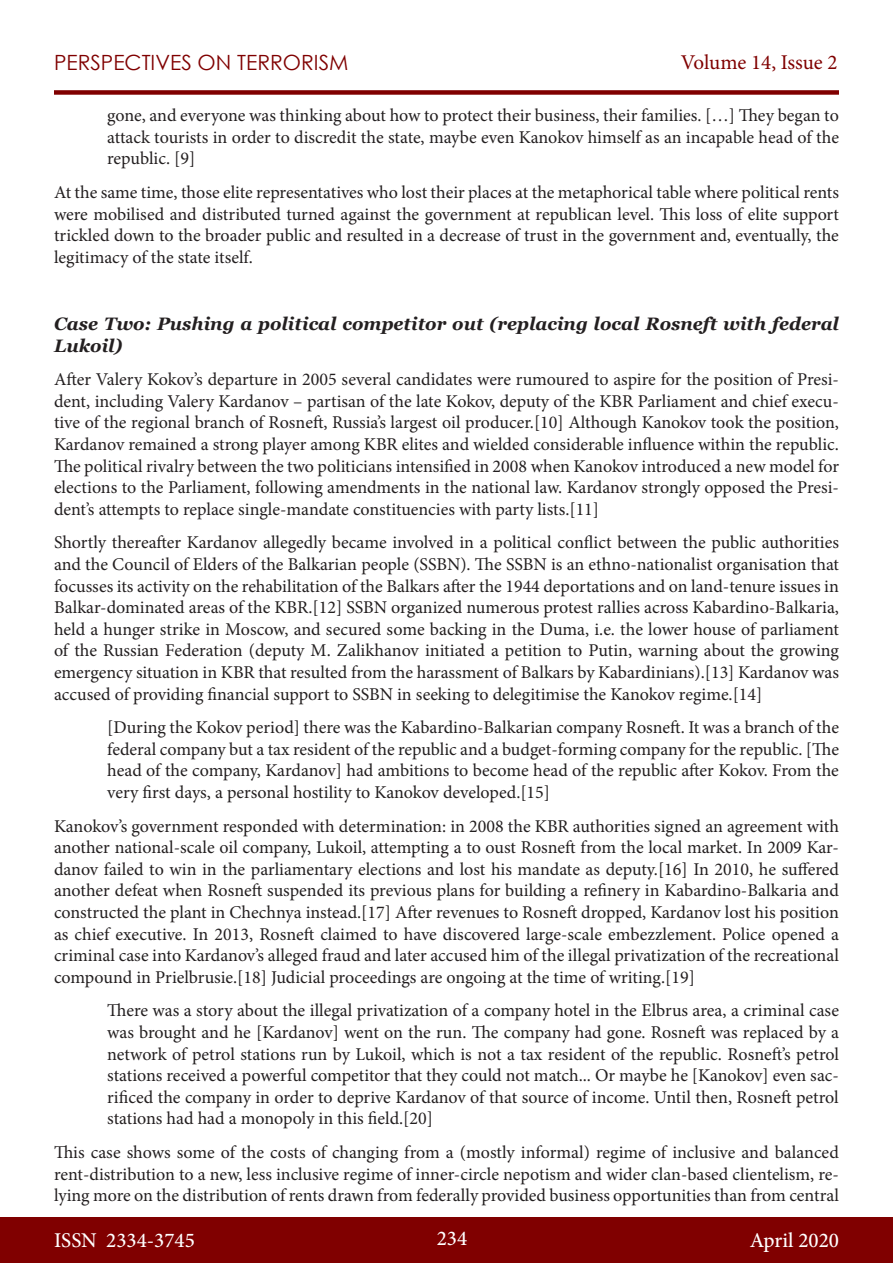
<style>
.page{position:relative;width:893px;height:1263px;background:#fff}
.page>*{position:absolute;margin:0;border:0;box-sizing:border-box;transform-origin:0 0}
.t1{font:500 21px "Minion Pro";color:#fff}
.t2{font:21px "Century Gothic";color:#800000}
.t3{font:21px "Minion Pro";letter-spacing:-.005em;color:#800000}
.t4{font:18px/21.6px "Minion Pro";color:#231f20;text-align:justify}
.t5{font:italic 700 18px/21.6px "Georgia";color:#231f20}
</style>
<div class="page">
<div style="left:0;top:1217px;width:893px;height:46px;background:#800000"></div>
<div style="left:54px;top:90px;width:785px;height:5px;background:#800000"></div>
<p class="t2" style="left:54px;top:47px;width:296px">PERSPECTIVES ON TERRORISM</p>
<p class="t3" style="left:681px;top:48px;width:158px">Volume 14, Issue 2</p>
<p class="t4" style="left:107px;top:105px;width:733px">gone, and everyone was thinking about how to protect their business, their families. […] They began to attack tourists in order to discredit the state, maybe even Kanokov himself as an incapable head of the republic. [9]</p>
<p class="t4" style="left:54px;top:181px;width:786px">At the same time, those elite representatives who lost their places at the metaphorical table where political rents were mobilised and distributed turned against the government at republican level. This loss of elite support trickled down to the broader public and resulted in a decrease of trust in the government and, eventually, the legitimacy of the state itself.</p>
<p class="t5" style="left:54px;top:313px;width:786px">Case Two: Pushing a political competitor out (replacing local Rosneft with federal<br>Lukoil)</p>
<p class="t4" style="left:54px;top:369px;width:787px">After Valery Kokov’s departure in 2005 several candidates were rumoured to aspire for the position of Presi&shy;dent, including Valery Kardanov – partisan of the late Kokov, deputy of the KBR Parliament and chief execu&shy;tive of the regional branch of Rosneft, Russia’s largest oil producer.[10] Although Kanokov took the position, Kardanov remained a strong player among KBR elites and wielded considerable influence within the republic.<br>The political rivalry between the two politicians intensified in 2008 when Kanokov introduced a new model for elections to the Parliament, following amendments in the national law. Kardanov strongly opposed the Presi&shy;dent’s attempts to replace single-mandate constituencies with party lists.[11]</p>
<p class="t4" style="left:54px;top:532px;width:786px">Shortly thereafter Kardanov allegedly became involved in a political conflict between the public authorities and the Council of Elders of the Balkarian people (SSBN). The SSBN is an ethno-nationalist organisation that focusses its activity on the rehabilitation of the Balkars after the 1944 deportations and on land-tenure issues in Balkar-dominated areas of the KBR.[12] SSBN organized numerous protest rallies across Kabardino-Balkaria, held a hunger strike in Moscow, and secured some backing in the Duma, i.e. the lower house of parliament of the Russian Federation (deputy M. Zalikhanov initiated a petition to Putin, warning about the growing emergency situation in KBR that resulted from the harassment of Balkars by Kabardinians).[13] Kardanov was accused of providing financial support to SSBN in seeking to delegitimise the Kanokov regime.[14]</p>
<p class="t4" style="left:107px;top:717px;width:733px">[During the Kokov period] there was the Kabardino-Balkarian company Rosneft. It was a branch of the federal company but a tax resident of the republic and a budget-forming company for the republic. [The head of the company, Kardanov] had ambitions to become head of the republic after Kokov. From the very first days, a personal hostility to Kanokov developed.[15]</p>
<p class="t4" style="left:54px;top:815px;width:786px">Kanokov’s government responded with determination: in 2008 the KBR authorities signed an agreement with another national-scale oil company, Lukoil, attempting a to oust Rosneft from the local market. In 2009 Kar&shy;danov failed to win in the parliamentary elections and lost his mandate as deputy.[16] In 2010, he suffered another defeat when Rosneft suspended its previous plans for building a refinery in Kabardino-Balkaria and constructed the plant in Chechnya instead.[17] After revenues to Rosneft dropped, Kardanov lost his position as chief executive. In 2013, Rosneft claimed to have discovered large-scale embezzlement. Police opened a criminal case into Kardanov’s alleged fraud and later accused him of the illegal privatization of the recreational compound in Prielbrusie.[18] Judicial proceedings are ongoing at the time of writing.[19]</p>
<p class="t4" style="left:107px;top:1000px;width:733px">There was a story about the illegal privatization of a company hotel in the Elbrus area, a criminal case was brought and he [Kardanov] went on the run. The company had gone. Rosneft was replaced by a network of petrol stations run by Lukoil, which is not a tax resident of the republic. Rosneft’s petrol stations received a powerful competitor that they could not match... Or maybe he [Kanokov] even sac&shy;rificed the company in order to deprive Kardanov of that source of income. Until then, Rosneft petrol stations had had a monopoly in this field.[20]</p>
<p class="t4" style="left:54px;top:1141px;width:786px">This case shows some of the costs of changing from a (mostly informal) regime of inclusive and balanced rent-distribution to a new, less inclusive regime of inner-circle nepotism and wider clan-based clientelism, re&shy;lying more on the distribution of rents drawn from federally provided business opportunities than from central</p>
<p class="t1" style="left:54px;top:1226px;width:142px">ISSN 2334-3745</p>
<p class="t1" style="left:437px;top:1224px;width:32px">234</p>
<p class="t1" style="left:750px;top:1226px;width:91px">April 2020</p>
</div>
